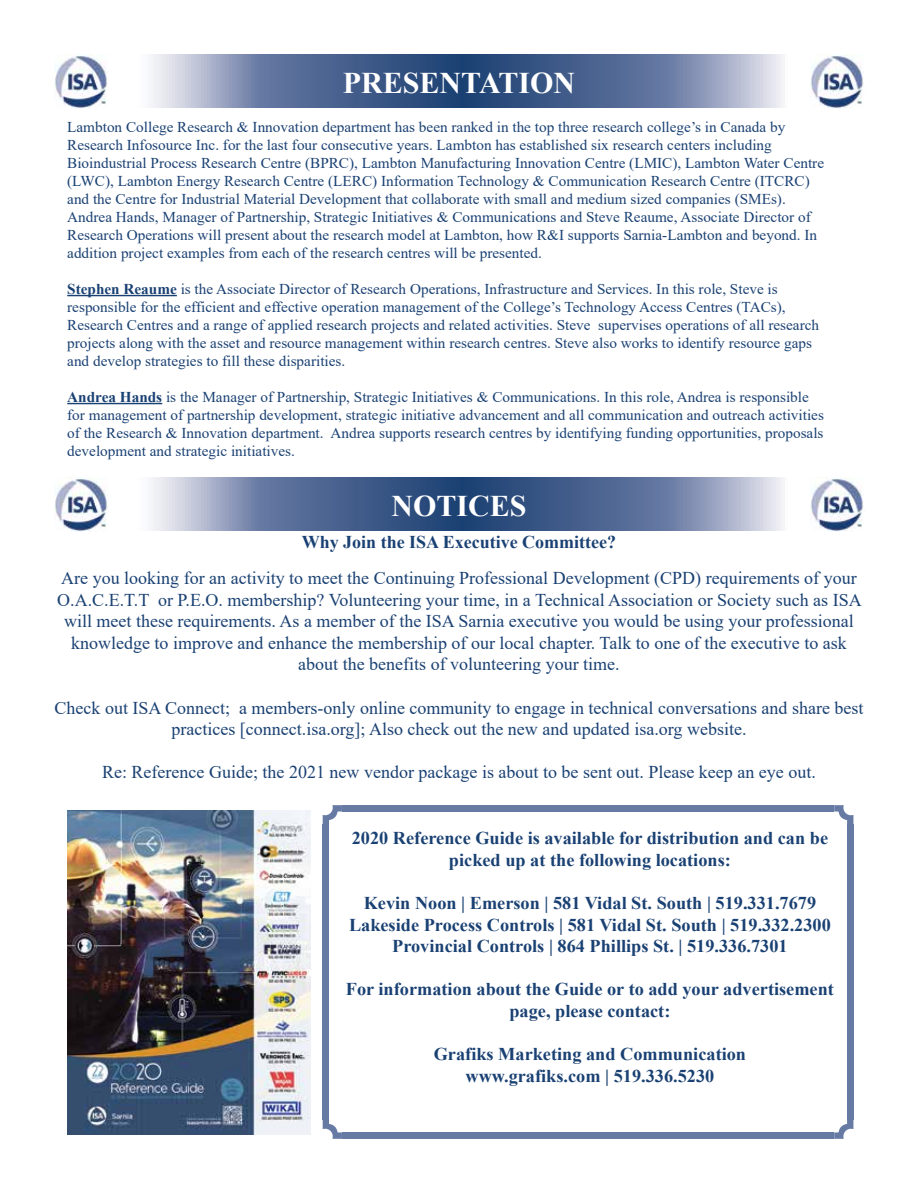
<style>
.page{position:relative;width:918px;height:1188px;background:#fff}
.page>*{position:absolute;margin:0;border:0;box-sizing:border-box;transform-origin:0 0}
.t1{font:700 30px "Times New Roman";color:#fff}
.t2{font:18px/21.6px "Times New Roman";color:#1a4173;text-align:center}
.t3{font:700 18px/21.6px "Times New Roman";color:#1a4173;text-align:center}
.t4{font:15px/18px "Times New Roman";color:#1a4173}
.s1{font-weight:700}
</style>
<div class="page">
<svg style="left:150px;top:54px;width:632px;height:54px;background:#677ba1"></svg>
<img style="left:54px;top:54px;width:53px;height:54px">
<img style="left:810px;top:54px;width:53px;height:54px">
<div style="left:323px;top:1090px;width:6px;height:30px;background:#667aa4"></div>
<div style="left:323px;top:1061px;width:6px;height:29px;background:#667aa4"></div>
<div style="left:323px;top:1031px;width:6px;height:30px;background:#667aa4"></div>
<div style="left:323px;top:1002px;width:6px;height:29px;background:#667aa4"></div>
<div style="left:323px;top:972px;width:6px;height:30px;background:#667aa4"></div>
<div style="left:323px;top:942px;width:6px;height:30px;background:#667aa4"></div>
<div style="left:323px;top:913px;width:6px;height:29px;background:#667aa4"></div>
<div style="left:323px;top:883px;width:6px;height:30px;background:#667aa4"></div>
<div style="left:323px;top:854px;width:6px;height:29px;background:#667aa4"></div>
<div style="left:323px;top:824px;width:6px;height:30px;background:#667aa4"></div>
<div style="left:342px;top:805px;width:29px;height:7px;background:#667aa4"></div>
<div style="left:371px;top:805px;width:29px;height:7px;background:#667aa4"></div>
<div style="left:400px;top:805px;width:29px;height:7px;background:#667aa4"></div>
<div style="left:429px;top:805px;width:29px;height:7px;background:#667aa4"></div>
<div style="left:458px;top:805px;width:29px;height:7px;background:#667aa4"></div>
<div style="left:487px;top:805px;width:29px;height:7px;background:#667aa4"></div>
<div style="left:516px;top:805px;width:29px;height:7px;background:#667aa4"></div>
<div style="left:545px;top:805px;width:29px;height:7px;background:#667aa4"></div>
<div style="left:574px;top:805px;width:29px;height:7px;background:#667aa4"></div>
<div style="left:603px;top:805px;width:29px;height:7px;background:#667aa4"></div>
<div style="left:632px;top:805px;width:28px;height:7px;background:#667aa4"></div>
<div style="left:660px;top:805px;width:29px;height:7px;background:#667aa4"></div>
<div style="left:689px;top:805px;width:29px;height:7px;background:#667aa4"></div>
<div style="left:718px;top:805px;width:29px;height:7px;background:#667aa4"></div>
<div style="left:747px;top:805px;width:29px;height:7px;background:#667aa4"></div>
<div style="left:776px;top:805px;width:29px;height:7px;background:#667aa4"></div>
<div style="left:805px;top:805px;width:29px;height:7px;background:#667aa4"></div>
<div style="left:847px;top:824px;width:6px;height:30px;background:#667aa4"></div>
<div style="left:847px;top:854px;width:6px;height:29px;background:#667aa4"></div>
<div style="left:847px;top:883px;width:6px;height:30px;background:#667aa4"></div>
<div style="left:847px;top:913px;width:6px;height:29px;background:#667aa4"></div>
<div style="left:847px;top:942px;width:6px;height:30px;background:#667aa4"></div>
<div style="left:847px;top:972px;width:6px;height:30px;background:#667aa4"></div>
<div style="left:847px;top:1002px;width:6px;height:29px;background:#667aa4"></div>
<div style="left:847px;top:1031px;width:6px;height:30px;background:#667aa4"></div>
<div style="left:847px;top:1061px;width:6px;height:29px;background:#667aa4"></div>
<div style="left:847px;top:1090px;width:6px;height:30px;background:#667aa4"></div>
<div style="left:805px;top:1132px;width:29px;height:7px;background:#667aa4"></div>
<div style="left:776px;top:1132px;width:29px;height:7px;background:#667aa4"></div>
<div style="left:747px;top:1132px;width:29px;height:7px;background:#667aa4"></div>
<div style="left:718px;top:1132px;width:29px;height:7px;background:#667aa4"></div>
<div style="left:689px;top:1132px;width:29px;height:7px;background:#667aa4"></div>
<div style="left:660px;top:1132px;width:29px;height:7px;background:#667aa4"></div>
<div style="left:632px;top:1132px;width:28px;height:7px;background:#667aa4"></div>
<div style="left:603px;top:1132px;width:29px;height:7px;background:#667aa4"></div>
<div style="left:574px;top:1132px;width:29px;height:7px;background:#667aa4"></div>
<div style="left:545px;top:1132px;width:29px;height:7px;background:#667aa4"></div>
<div style="left:516px;top:1132px;width:29px;height:7px;background:#667aa4"></div>
<div style="left:487px;top:1132px;width:29px;height:7px;background:#667aa4"></div>
<div style="left:458px;top:1132px;width:29px;height:7px;background:#667aa4"></div>
<div style="left:429px;top:1132px;width:29px;height:7px;background:#667aa4"></div>
<div style="left:400px;top:1132px;width:29px;height:7px;background:#667aa4"></div>
<div style="left:371px;top:1132px;width:29px;height:7px;background:#667aa4"></div>
<div style="left:342px;top:1132px;width:29px;height:7px;background:#667aa4"></div>
<svg style="left:323px;top:805px;width:19px;height:19px"></svg>
<svg style="left:834px;top:805px;width:19px;height:19px"></svg>
<svg style="left:834px;top:1120px;width:19px;height:19px"></svg>
<svg style="left:323px;top:1120px;width:19px;height:19px"></svg>
<svg style="left:150px;top:477px;width:632px;height:54px;background:#677ba1"></svg>
<img style="left:54px;top:477px;width:53px;height:54px">
<img style="left:810px;top:477px;width:53px;height:54px">
<hr style="left:67px;top:295px;width:110px;height:1px;background:#1a4173">
<hr style="left:67px;top:403px;width:95px;height:1px;background:#1a4173">
<img style="left:67px;top:810px;width:243px;height:324px">
<h1 class="t1" style="left:343px;top:62px;width:234px">PRESENTATION</h1>
<p class="t4" style="left:67px;top:117px;width:758px">Lambton College Research &amp; Innovation department has been ranked in the top three research college’s in Canada by Research Infosource Inc. for the last four consecutive years. Lambton has established six research centers including Bioindustrial Process Research Centre (BPRC), Lambton Manufacturing Innovation Centre (LMIC), Lambton Water Centre (LWC), Lambton Energy Research Centre (LERC) Information Technology &amp; Communication Research Centre (ITCRC) and the Centre for Industrial Material Development that collaborate with small and medium sized companies (SMEs).<br>Andrea Hands, Manager of Partnership, Strategic Initiatives &amp; Communications and Steve Reaume, Associate Director of Research Operations will present about the research model at Lambton, how R&amp;I supports Sarnia-Lambton and beyond. In addition project examples from each of the research centres will be presented.</p>
<p class="t4" style="left:67px;top:279px;width:753px"><span class="s1">Stephen Reaume</span> is the Associate Director of Research Operations, Infrastructure and Services. In this role, Steve is responsible for the efficient and effective operation management of the College’s Technology Access Centres (TACs), Research Centres and a range of applied research projects and related activities. Steve supervises operations of all research projects along with the asset and resource management within research centres. Steve also works to identify resource gaps and develop strategies to fill these disparities.</p>
<p class="t4" style="left:67px;top:387px;width:758px"><span class="s1">Andrea Hands</span> is the Manager of Partnership, Strategic Initiatives &amp; Communications. In this role, Andrea is responsible for management of partnership development, strategic initiative advancement and all communication and outreach activities of the Research &amp; Innovation department. Andrea supports research centres by identifying funding opportunities, proposals development and strategic initiatives.</p>
<h1 class="t1" style="left:391px;top:485px;width:137px">NOTICES</h1>
<p class="t3" style="left:302px;top:531px;width:316px">Why Join the ISA Executive Committee?</p>
<p class="t2" style="left:57px;top:567px;width:806px">Are you looking for an activity to meet the Continuing Professional Development (CPD) requirements of your O.A.C.E.T.T or P.E.O. membership? Volunteering your time, in a Technical Association or Society such as ISA will meet these requirements. As a member of the ISA Sarnia executive you would be using your professional knowledge to improve and enhance the membership of our local chapter. Talk to one of the executive to ask about the benefits of volunteering your time.</p>
<p class="t2" style="left:55px;top:696px;width:810px">Check out ISA Connect; a members-only online community to engage in technical conversations and share best practices [connect.isa.org]; Also check out the new and updated isa.org website.</p>
<p class="t2" style="left:102px;top:761px;width:715px">Re: Reference Guide; the 2021 new vendor package is about to be sent out. Please keep an eye out.</p>
<p class="t3" style="left:352px;top:827px;width:478px">2020 Reference Guide is available for distribution and can be picked up at the following locations:</p>
<p class="t3" style="left:349px;top:892px;width:483px">Kevin Noon | Emerson | 581 Vidal St. South | 519.331.7679<br>Lakeside Process Controls | 581 Vidal St. South | 519.332.2300<br>Provincial Controls | 864 Phillips St. | 519.336.7301</p>
<p class="t3" style="left:346px;top:978px;width:490px">For information about the Guide or to add your advertisement page, please contact:</p>
<p class="t3" style="left:434px;top:1043px;width:314px">Grafiks Marketing and Communication www.grafiks.com | 519.336.5230</p>
</div>
